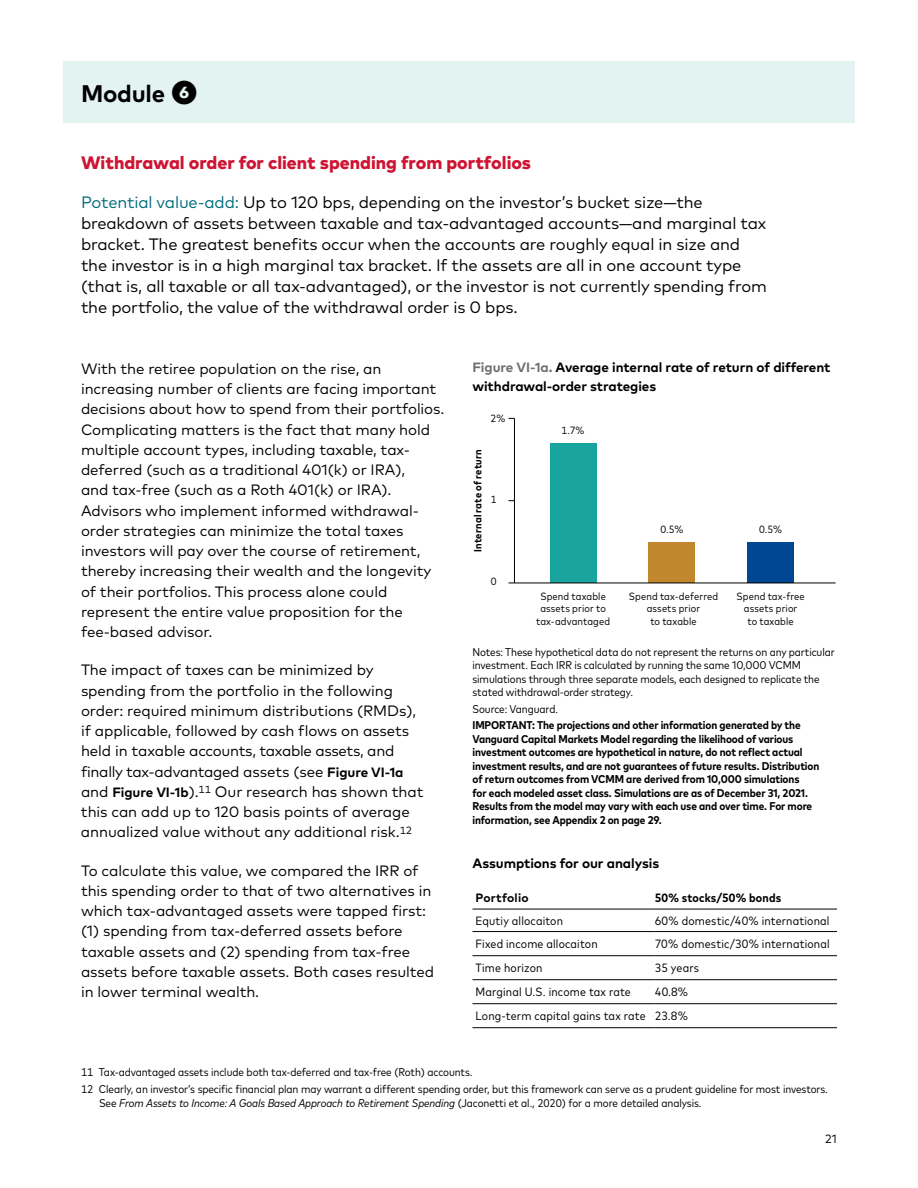
<style>
.page{position:relative;width:918px;height:1188px;background:#fff}
.page>*{position:absolute;margin:0;border:0;box-sizing:border-box;transform-origin:0 0}
.t1{font:700 24px "Mark Pro";letter-spacing:-.01em;color:#000}
.t2{font:800 18px "Mark Pro";color:#ce1432}
.t3{font:16.5px/21px "Mark Pro";letter-spacing:-.01em;color:#000}
.t4{font:15px/20.2px "Mark Pro";letter-spacing:-.005em;color:#000}
.t5{font:700 13.5px/18.8px "Mark Pro";letter-spacing:-.005em;color:#000}
.t6{font:condensed 12px/24px "Mark Pro";letter-spacing:.01em;color:#000;text-align:right}
.t7{font:700 condensed 12px "Mark Pro";letter-spacing:.015em;color:#000}
.t8{font:700 12px "Mark Pro";letter-spacing:.015em;color:#000}
.t9{font:12px "Mark Pro";color:#000}
.t10{font:700 condensed 11.25px/13.5px "Mark Pro";letter-spacing:-.01em;color:#000}
.t11{font:condensed 11.25px/13.5px "Mark Pro";letter-spacing:-.01em;color:#000}
.t12{font:italic condensed 11.25px "Mark Pro";letter-spacing:-.01em;color:#000}
.t13{font:condensed 10.5px/12.6px "Mark Pro";letter-spacing:.015em;color:#000;text-align:center}
.t14{font:700 condensed 10.5px "Mark Pro";letter-spacing:.015em;color:#000}
.s1{font-size:27px}
.s2{color:#006c7b}
.s3{font-weight:700;font-size:13.5px}
.s4{color:#6d6e71}
.s5{font-style:normal}
</style>
<div class="page">
<div style="left:63px;top:62px;width:792px;height:61px;background:#e3f3f1"></div>
<div style="left:550px;top:443px;width:47px;height:140px;background:#19a49e"></div>
<div style="left:648px;top:542px;width:47px;height:41px;background:#c1872c"></div>
<div style="left:747px;top:542px;width:47px;height:41px;background:#004793"></div>
<hr style="left:514px;top:418px;width:1px;height:165px;background:#000">
<hr style="left:514px;top:583px;width:322px;height:1px;background:#000">
<hr style="left:472px;top:931px;width:183px;height:1px;background:#000">
<hr style="left:655px;top:931px;width:182px;height:1px;background:#000">
<hr style="left:472px;top:955px;width:183px;height:1px;background:#000">
<hr style="left:655px;top:955px;width:182px;height:1px;background:#000">
<hr style="left:472px;top:979px;width:183px;height:1px;background:#000">
<hr style="left:655px;top:979px;width:182px;height:1px;background:#000">
<hr style="left:472px;top:1003px;width:183px;height:1px;background:#000">
<hr style="left:655px;top:1003px;width:182px;height:1px;background:#000">
<hr style="left:472px;top:1027px;width:183px;height:1px;background:#000">
<hr style="left:655px;top:1027px;width:182px;height:1px;background:#000">
<hr style="left:472px;top:909px;width:183px;height:1px;background:#000">
<hr style="left:655px;top:909px;width:182px;height:1px;background:#000">
<h1 class="t1" style="left:81px;top:76px;width:119px">Module <span class="s1">❻</span></h1>
<p class="t2" style="left:81px;top:149px;width:452px">Withdrawal order for client spending from portfolios</p>
<p class="t3" style="left:81px;top:190px;width:687px"><span class="s2">Potential value-add:</span> Up to 120 bps, depending on the investor’s bucket size—the breakdown of assets between taxable and tax-advantaged accounts—and marginal tax bracket. The greatest benefits occur when the accounts are roughly equal in size and the investor is in a high marginal tax bracket. If the assets are all in one account type (that is, all taxable or all tax-advantaged), or the investor is not currently spending from the portfolio, the value of the withdrawal order is 0 bps.</p>
<p class="t4" style="left:81px;top:357px;width:365px">With the retiree population on the rise, an increasing number of clients are facing important decisions about how to spend from their portfolios.<br>Complicating matters is the fact that many hold multiple account types, including taxable, tax&shy;deferred (such as a traditional 401(k) or IRA),<br>and tax-free (such as a Roth 401(k) or IRA).<br>Advisors who implement informed withdrawal&shy;order strategies can minimize the total taxes investors will pay over the course of retirement, thereby increasing their wealth and the longevity of their portfolios. This process alone could represent the entire value proposition for the fee-based advisor.</p>
<p class="t4" style="left:81px;top:659px;width:344px">The impact of taxes can be minimized by spending from the portfolio in the following order: required minimum distributions (RMDs), if applicable, followed by cash flows on assets held in taxable accounts, taxable assets, and finally tax-advantaged assets (see <span class="s3">Figure VI-1a </span>and <span class="s3">Figure VI-1b</span>).<sup>11</sup> Our research has shown that this can add up to 120 basis points of average annualized value without any additional risk.<sup>12</sup></p>
<p class="t4" style="left:81px;top:859px;width:355px">To calculate this value, we compared the IRR of this spending order to that of two alternatives in which tax-advantaged assets were tapped first: (1) spending from tax-deferred assets before taxable assets and (2) spending from tax-free assets before taxable assets. Both cases resulted in lower terminal wealth.</p>
<p class="t5" style="left:472px;top:357px;width:360px"><span class="s4">Figure VI-1a.</span> Average internal rate of return of different withdrawal-order strategies</p>
<p class="t13" style="left:562px;top:423px;width:24px">1.7%</p>
<p class="t13" style="left:491px;top:411px;width:16px">2%</p>
<p class="t14" style="left:470px;top:552px;width:104px;rotate:-90deg">Internal rate of return</p>
<p class="t13" style="left:491px;top:492px;width:7px">1</p>
<p class="t13" style="left:491px;top:574px;width:7px">0</p>
<p class="t13" style="left:660px;top:523px;width:24px">0.5%</p>
<p class="t13" style="left:759px;top:523px;width:24px">0.5%</p>
<p class="t13" style="left:536px;top:589px;width:76px">Spend taxable assets prior to tax-advantaged</p>
<p class="t13" style="left:629px;top:589px;width:91px">Spend tax-deferred assets prior<br>to taxable</p>
<p class="t13" style="left:736px;top:589px;width:70px">Spend tax-free assets prior<br>to taxable</p>
<p class="t11" style="left:472px;top:644px;width:364px">Notes: These hypothetical data do not represent the returns on any particular investment. Each IRR is calculated by running the same 10,000 VCMM simulations through three separate models, each designed to replicate the stated withdrawal-order strategy.</p>
<p class="t11" style="left:472px;top:701px;width:87px">Source: Vanguard.</p>
<p class="t10" style="left:472px;top:718px;width:348px">IMPORTANT: The projections and other information generated by the Vanguard Capital Markets Model regarding the likelihood of various investment outcomes are hypothetical in nature, do not reflect actual investment results, and are not guarantees of future results. Distribution of return outcomes from VCMM are derived from 10,000 simulations<br>for each modeled asset class. Simulations are as of December 31, 2021.<br>Results from the model may vary with each use and over time. For more information, see Appendix 2 on page 29.</p>
<p class="t5" style="left:472px;top:853px;width:188px">Assumptions for our analysis</p>
<p class="t8" style="left:476px;top:888px;width:55px">Portfolio</p>
<p class="t7" style="left:655px;top:888px;width:128px">50% stocks/50% bonds</p>
<p class="t6" style="left:476px;top:908px;width:89px">Equtiy allocaiton</p>
<p class="t6" style="left:655px;top:908px;width:176px">60% domestic/40% international</p>
<p class="t6" style="left:476px;top:931px;width:124px">Fixed income allocaiton</p>
<p class="t6" style="left:655px;top:931px;width:176px">70% domestic/30% international</p>
<p class="t6" style="left:476px;top:955px;width:69px">Time horizon</p>
<p class="t6" style="left:655px;top:955px;width:46px">35 years</p>
<p class="t6" style="left:476px;top:979px;width:157px">Marginal U.S. income tax rate</p>
<p class="t6" style="left:476px;top:979px;width:214px">40.8%<br>Long-term capital gains tax rate 23.8%</p>
<p class="t11" style="left:81px;top:1062px;width:748px;line-height:17.9px">11 Tax-advantaged assets include both tax-deferred and tax-free (Roth) accounts.<br>12 Clearly, an investor’s specific financial plan may warrant a different spending order, but this framework can serve as a prudent guideline for most investors.</p>
<p class="t12" style="left:99px;top:1095px;width:604px"><span class="s5">See</span> From Assets to Income: A Goals Based Approach to Retirement Spending <span class="s5">(Jaconetti et al., 2020) for a more detailed analysis.</span></p>
<p class="t9" style="left:825px;top:1130px;width:13px">21</p>
</div>
